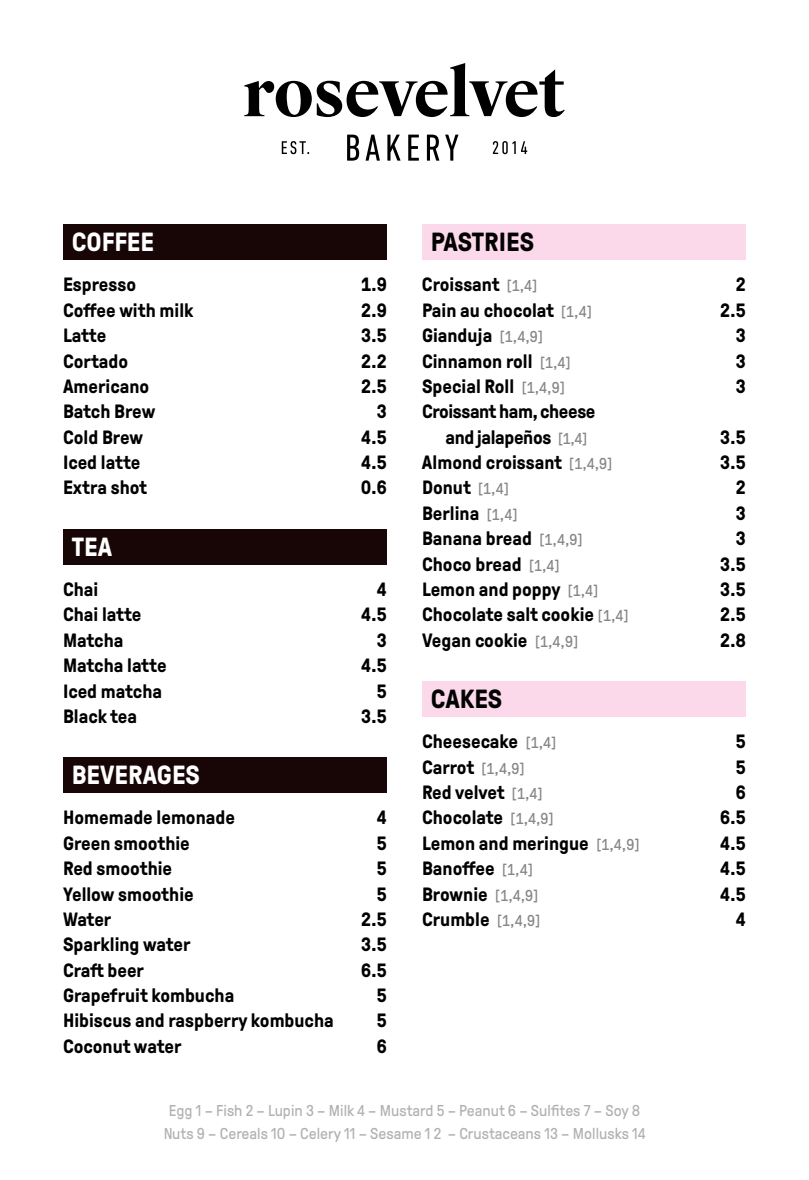
<style>
.page{position:relative;width:809px;height:1180px;background:#fff}
.page>*{position:absolute;margin:0;border:0;box-sizing:border-box;transform-origin:0 0}
.t1{font:700 26.25px "GT Pressura Pro";color:#fff}
.t2{font:700 26.25px "GT Pressura Pro";color:#020203}
.t3{font:700 19.25px "GT Pressura Pro";color:#000}
.t4{font:700 19.25px/25.4px "GT Pressura Pro";letter-spacing:-.02em;color:#000}
.t5{font:15.75px/22.8px "GT Pressura Pro";color:#878787;text-align:center}
.s1{font-weight:400;font-size:15.75px;color:#878787}
.s2{font-weight:700;font-size:19.25px;color:#000}
</style>
<div class="page">
<svg style="left:347px;top:135px;width:12px;height:26px"></svg>
<svg style="left:365px;top:135px;width:15px;height:26px"></svg>
<svg style="left:387px;top:135px;width:13px;height:26px"></svg>
<svg style="left:408px;top:135px;width:11px;height:26px"></svg>
<svg style="left:427px;top:135px;width:12px;height:26px"></svg>
<svg style="left:445px;top:135px;width:13px;height:26px"></svg>
<svg style="left:282px;top:141px;width:27px;height:13px"></svg>
<svg style="left:493px;top:141px;width:22px;height:13px"></svg>
<svg style="left:521px;top:141px;width:6px;height:13px"></svg>
<svg style="left:244px;top:63px;width:320px;height:54px"></svg>
<div style="left:63px;top:224px;width:324px;height:36px;background:#180607"></div>
<div style="left:422px;top:224px;width:324px;height:36px;background:#fcd8eb"></div>
<div style="left:422px;top:681px;width:324px;height:36px;background:#fcd8eb"></div>
<div style="left:63px;top:528px;width:324px;height:36px;background:#180607"></div>
<div style="left:63px;top:757px;width:324px;height:36px;background:#180607"></div>
<h1 class="t1" style="left:72px;top:228px;width:84px">COFFEE</h1>
<h1 class="t2" style="left:431px;top:228px;width:105px">PASTRIES</h1>
<p class="t3" style="left:63px;top:274px;width:75px">Espresso</p>
<p class="t3" style="left:361px;top:274px;width:28px">1.9</p>
<p class="t3" style="left:63px;top:300px;width:132px">Coffee with milk</p>
<p class="t3" style="left:361px;top:300px;width:28px">2.9</p>
<p class="t3" style="left:63px;top:325px;width:45px">Latte</p>
<p class="t3" style="left:361px;top:325px;width:28px">3.5</p>
<p class="t3" style="left:63px;top:350px;width:67px">Cortado</p>
<p class="t3" style="left:361px;top:350px;width:28px">2.2</p>
<p class="t3" style="left:63px;top:376px;width:88px">Americano</p>
<p class="t3" style="left:361px;top:376px;width:28px">2.5</p>
<p class="t3" style="left:63px;top:401px;width:94px">Batch Brew</p>
<p class="t3" style="left:376px;top:401px;width:12px">3</p>
<p class="t3" style="left:63px;top:427px;width:82px">Cold Brew</p>
<p class="t3" style="left:361px;top:427px;width:28px">4.5</p>
<p class="t3" style="left:63px;top:452px;width:79px">Iced latte</p>
<p class="t3" style="left:361px;top:452px;width:28px">4.5</p>
<p class="t3" style="left:63px;top:477px;width:86px">Extra shot</p>
<p class="t3" style="left:361px;top:477px;width:28px">0.6</p>
<h1 class="t1" style="left:72px;top:532px;width:42px">TEA</h1>
<p class="t3" style="left:63px;top:579px;width:37px">Chai</p>
<p class="t3" style="left:376px;top:579px;width:12px">4</p>
<p class="t3" style="left:63px;top:604px;width:80px">Chai latte</p>
<p class="t3" style="left:361px;top:604px;width:28px">4.5</p>
<p class="t3" style="left:63px;top:630px;width:62px">Matcha</p>
<p class="t3" style="left:376px;top:630px;width:12px">3</p>
<p class="t3" style="left:63px;top:655px;width:105px">Matcha latte</p>
<p class="t3" style="left:361px;top:655px;width:28px">4.5</p>
<p class="t3" style="left:63px;top:680px;width:101px">Iced matcha</p>
<p class="t3" style="left:376px;top:680px;width:12px">5</p>
<p class="t3" style="left:63px;top:706px;width:75px">Black tea</p>
<p class="t3" style="left:361px;top:706px;width:28px">3.5</p>
<h1 class="t1" style="left:72px;top:761px;width:130px">BEVERAGES</h1>
<p class="t3" style="left:63px;top:807px;width:173px">Homemade lemonade</p>
<p class="t3" style="left:376px;top:807px;width:12px">4</p>
<p class="t3" style="left:63px;top:833px;width:128px">Green smoothie</p>
<p class="t3" style="left:376px;top:833px;width:12px">5</p>
<p class="t3" style="left:63px;top:858px;width:111px">Red smoothie</p>
<p class="t3" style="left:376px;top:858px;width:12px">5</p>
<p class="t3" style="left:63px;top:883px;width:132px">Yellow smoothie</p>
<p class="t3" style="left:376px;top:883px;width:12px">5</p>
<p class="t3" style="left:63px;top:909px;width:50px">Water</p>
<p class="t3" style="left:361px;top:909px;width:28px">2.5</p>
<p class="t3" style="left:63px;top:934px;width:129px">Sparkling water</p>
<p class="t3" style="left:361px;top:934px;width:28px">3.5</p>
<p class="t3" style="left:63px;top:959px;width:82px">Craft beer</p>
<p class="t3" style="left:361px;top:959px;width:28px">6.5</p>
<p class="t3" style="left:63px;top:985px;width:173px">Grapefruit kombucha</p>
<p class="t3" style="left:376px;top:985px;width:12px">5</p>
<p class="t3" style="left:63px;top:1010px;width:272px">Hibiscus and raspberry kombucha</p>
<p class="t3" style="left:376px;top:1010px;width:12px">5</p>
<p class="t3" style="left:63px;top:1036px;width:120px">Coconut water</p>
<p class="t3" style="left:376px;top:1036px;width:12px">6</p>
<p class="t3" style="left:422px;top:274px;width:117px">Croissant <span class="s1">[1,4]</span></p>
<p class="t3" style="left:735px;top:274px;width:12px">2</p>
<p class="t3" style="left:422px;top:300px;width:171px">Pain au chocolat <span class="s1">[1,4]</span></p>
<p class="t3" style="left:719px;top:300px;width:28px">2.5</p>
<p class="t3" style="left:422px;top:325px;width:122px">Gianduja <span class="s1">[1,4,9]</span></p>
<p class="t3" style="left:735px;top:325px;width:12px">3</p>
<p class="t3" style="left:422px;top:350px;width:150px">Cinnamon roll <span class="s1">[1,4]</span></p>
<p class="t3" style="left:735px;top:350px;width:12px">3</p>
<p class="t3" style="left:422px;top:376px;width:144px">Special Roll <span class="s1">[1,4,9]</span></p>
<p class="t3" style="left:735px;top:376px;width:12px">3</p>
<p class="t4" style="left:445px;top:399px;width:151px;text-indent:-24px">Croissant ham, cheese and jalapeños <span class="s1">[1,4]</span></p>
<p class="t3" style="left:719px;top:427px;width:28px">3.5</p>
<p class="t3" style="left:422px;top:452px;width:192px">Almond croissant <span class="s1">[1,4,9]</span></p>
<p class="t3" style="left:719px;top:452px;width:28px">3.5</p>
<p class="t3" style="left:422px;top:477px;width:88px">Donut <span class="s1">[1,4]</span></p>
<p class="t3" style="left:735px;top:477px;width:12px">2</p>
<p class="t3" style="left:422px;top:503px;width:97px">Berlina <span class="s1">[1,4]</span></p>
<p class="t3" style="left:735px;top:503px;width:12px">3</p>
<p class="t3" style="left:422px;top:528px;width:162px">Banana bread <span class="s1">[1,4,9]</span></p>
<p class="t3" style="left:735px;top:528px;width:12px">3</p>
<p class="t3" style="left:422px;top:553px;width:139px">Choco bread <span class="s1">[1,4]</span></p>
<p class="t3" style="left:719px;top:553px;width:28px">3.5</p>
<p class="t3" style="left:422px;top:579px;width:178px">Lemon and poppy <span class="s1">[1,4]</span></p>
<p class="t3" style="left:719px;top:579px;width:28px">3.5</p>
<p class="t3" style="left:422px;top:604px;width:208px">Chocolate salt cookie <span class="s1">[1,4]</span></p>
<p class="t3" style="left:719px;top:604px;width:28px">2.5</p>
<p class="t3" style="left:422px;top:630px;width:158px">Vegan cookie <span class="s1">[1,4,9]</span></p>
<p class="t3" style="left:719px;top:630px;width:28px">2.8</p>
<h1 class="t2" style="left:431px;top:685px;width:73px">CAKES</h1>
<p class="t3" style="left:422px;top:731px;width:136px">Cheesecake <span class="s1">[1,4]</span></p>
<p class="t3" style="left:735px;top:731px;width:12px">5</p>
<p class="t5" style="left:422px;top:757px;width:104px"><span class="s2">Carrot</span> [1,4,9]</p>
<p class="t3" style="left:735px;top:756px;width:12px">5</p>
<p class="t3" style="left:422px;top:782px;width:122px">Red velvet <span class="s1">[1,4]</span></p>
<p class="t3" style="left:735px;top:782px;width:12px">6</p>
<p class="t3" style="left:422px;top:807px;width:133px">Chocolate <span class="s1">[1,4,9]</span></p>
<p class="t3" style="left:719px;top:807px;width:28px">6.5</p>
<p class="t3" style="left:422px;top:833px;width:219px">Lemon and meringue <span class="s1">[1,4,9]</span></p>
<p class="t3" style="left:719px;top:833px;width:28px">4.5</p>
<p class="t3" style="left:422px;top:858px;width:112px">Banoffee <span class="s1">[1,4]</span></p>
<p class="t3" style="left:719px;top:858px;width:28px">4.5</p>
<p class="t3" style="left:422px;top:883px;width:118px">Brownie <span class="s1">[1,4,9]</span></p>
<p class="t3" style="left:719px;top:883px;width:28px">4.5</p>
<p class="t3" style="left:422px;top:909px;width:120px">Crumble <span class="s1">[1,4,9]</span></p>
<p class="t3" style="left:735px;top:909px;width:12px">4</p>
<p class="t5" style="left:163px;top:1099px;width:484px">Egg 1 – Fish 2 – Lupin 3 – Milk 4 – Mustard 5 – Peanut 6 – Sulfites 7 – Soy 8<br>Nuts 9 – Cereals 10 – Celery 11 – Sesame 1 2 – Crustaceans 13 – Mollusks 14</p>
</div>
